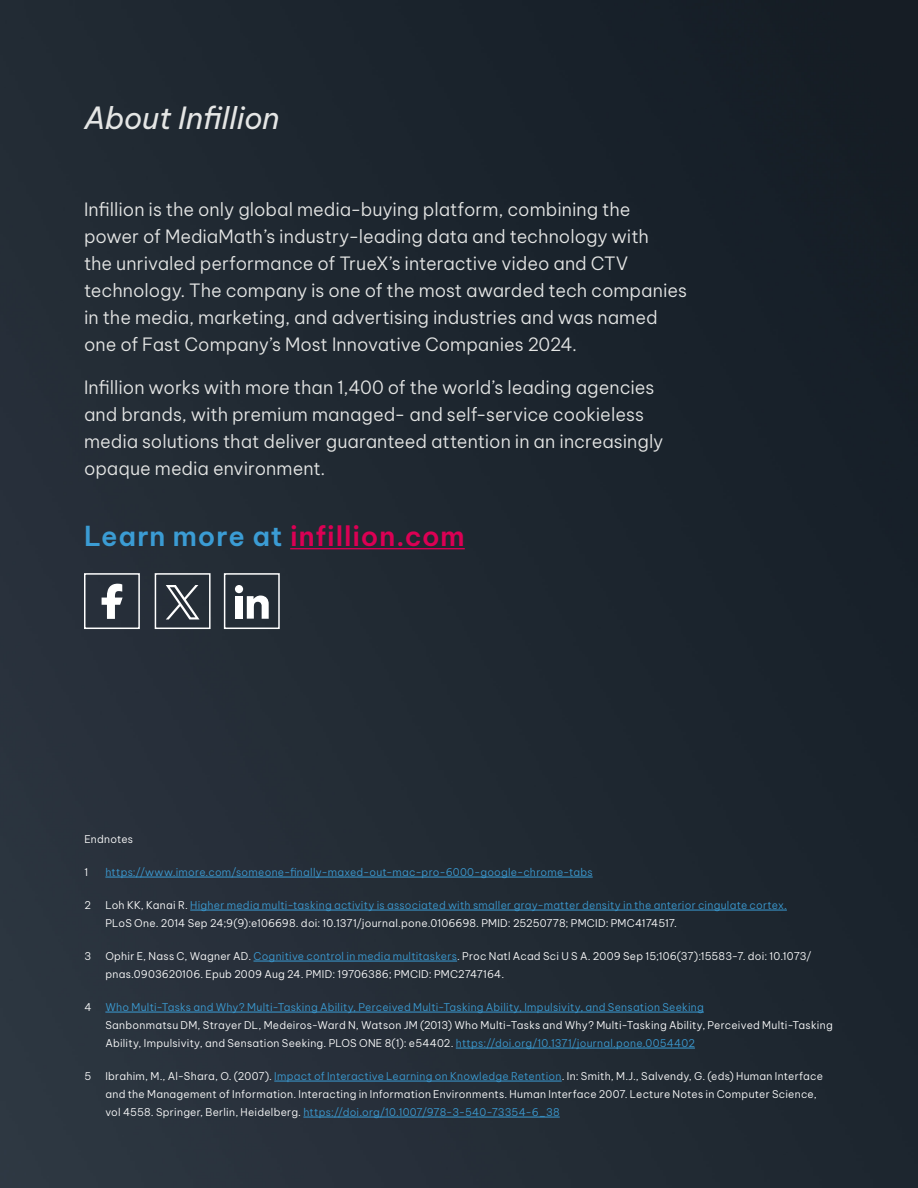
<style>
.page{position:relative;width:918px;height:1188px;background:#fff}
.page>*{position:absolute;margin:0;border:0;box-sizing:border-box;transform-origin:0 0}
.t1{font:italic 30px "Be Vietnam Pro";letter-spacing:-.01em;color:#e5e6e5}
.t2{font:600 27px "Be Vietnam Pro";letter-spacing:.035em;color:#db0054}
.t3{font:300 18px/27px "Be Vietnam Pro";color:#e5e6e5}
.t4{font:300 10.5px/18px "Be Vietnam Pro";letter-spacing:.02em;color:#fff}
.t5{font:300 10.5px "Be Vietnam Pro";letter-spacing:.025em;color:#3b9cd4}
.s1{color:#3b9cd4}
</style>
<div class="page">
<img style="left:0;top:0;width:918px;height:1188px">
<div style="left:84px;top:573px;width:56px;height:56px;border:2px solid #fff"></div>
<svg style="left:101px;top:583px;width:23px;height:37px"></svg>
<hr style="left:290px;top:548px;width:175px;height:1px;background:#db0054">
<div style="left:155px;top:573px;width:56px;height:56px;border:2px solid #fff"></div>
<svg style="left:166px;top:585px;width:34px;height:34px"></svg>
<div style="left:224px;top:573px;width:56px;height:56px;border:2px solid #fff"></div>
<div style="left:236px;top:596px;width:7px;height:23px;background:#fff"></div>
<svg style="left:247px;top:595px;width:22px;height:24px"></svg>
<div style="left:235px;top:585px;width:8px;height:8px;background:#fff;border-radius:50%"></div>
<hr style="left:105px;top:877px;width:488px;height:1px;background:#3b9cd4">
<hr style="left:190px;top:910px;width:597px;height:1px;background:#3b9cd4">
<hr style="left:253px;top:961px;width:204px;height:1px;background:#3b9cd4">
<hr style="left:105px;top:1012px;width:599px;height:1px;background:#3b9cd4">
<hr style="left:456px;top:1048px;width:239px;height:1px;background:#3b9cd4">
<hr style="left:274px;top:1081px;width:288px;height:1px;background:#3b9cd4">
<hr style="left:303px;top:1117px;width:257px;height:1px;background:#3b9cd4">
<h1 class="t1" style="left:84px;top:91px;width:197px">About Infillion</h1>
<p class="t3" style="left:84px;top:194px;width:604px">Infillion is the only global media-buying platform, combining the power of MediaMath’s industry-leading data and technology with<br>the unrivaled performance of TrueX’s interactive video and CTV technology. The company is one of the most awarded tech companies in the media, marketing, and advertising industries and was named one of Fast Company’s Most Innovative Companies 2024.</p>
<h3 class="t3" style="left:84px;top:373px;width:581px">Infillion works with more than 1,400 of the world’s leading agencies and brands, with premium managed- and self-service cookieless media solutions that deliver guaranteed attention in an increasingly opaque media environment.</h3>
<h2 class="t2" style="left:84px;top:513px;width:382px"><span class="s1">Learn more at</span> infillion.com</h2>
<p class="t4" style="left:84px;top:829px;width:50px">Endnotes</p>
<p class="t4" style="left:84px;top:862px;width:5px">1</p>
<p class="t5" style="left:105px;top:864px;width:489px">https://www.imore.com/someone-finally-maxed-out-mac-pro-6000-google-chrome-tabs</p>
<p class="t4" style="left:84px;top:895px;width:8px">2</p>
<p class="t4" style="left:105px;top:895px;width:683px">Loh KK, Kanai R. <span class="s1">Higher media multi-tasking activity is associated with smaller gray-matter density in the anterior cingulate cortex.<br></span>PLoS One. 2014 Sep 24;9(9):e106698. doi: 10.1371/journal.pone.0106698. PMID: 25250778; PMCID: PMC4174517.</p>
<p class="t4" style="left:84px;top:946px;width:8px">3</p>
<p class="t4" style="left:105px;top:946px;width:708px">Ophir E, Nass C, Wagner AD. <span class="s1">Cognitive control in media multitaskers</span>. Proc Natl Acad Sci U S A. 2009 Sep 15;106(37):15583-7. doi: 10.1073/ pnas.0903620106. Epub 2009 Aug 24. PMID: 19706386; PMCID: PMC2747164.</p>
<p class="t4" style="left:84px;top:997px;width:9px">4</p>
<p class="t5" style="left:105px;top:999px;width:600px">Who Multi-Tasks and Why? Multi-Tasking Ability, Perceived Multi-Tasking Ability, Impulsivity, and Sensation Seeking</p>
<p class="t4" style="left:105px;top:1015px;width:729px">Sanbonmatsu DM, Strayer DL, Medeiros-Ward N, Watson JM (2013) Who Multi-Tasks and Why? Multi-Tasking Ability, Perceived Multi-Tasking<br>Ability, Impulsivity, and Sensation Seeking. PLOS ONE 8(1): e54402. <span class="s1">https://doi.org/10.1371/journal.pone.0054402</span></p>
<p class="t4" style="left:84px;top:1066px;width:8px">5</p>
<p class="t4" style="left:105px;top:1066px;width:719px">Ibrahim, M., Al-Shara, O. (2007). <span class="s1">Impact of Interactive Learning on Knowledge Retention</span>. In: Smith, M.J., Salvendy, G. (eds) Human Interface and the Management of Information. Interacting in Information Environments. Human Interface 2007. Lecture Notes in Computer Science, vol 4558. Springer, Berlin, Heidelberg. <span class="s1">https://doi.org/10.1007/978-3-540-73354-6_38</span></p>
</div>
